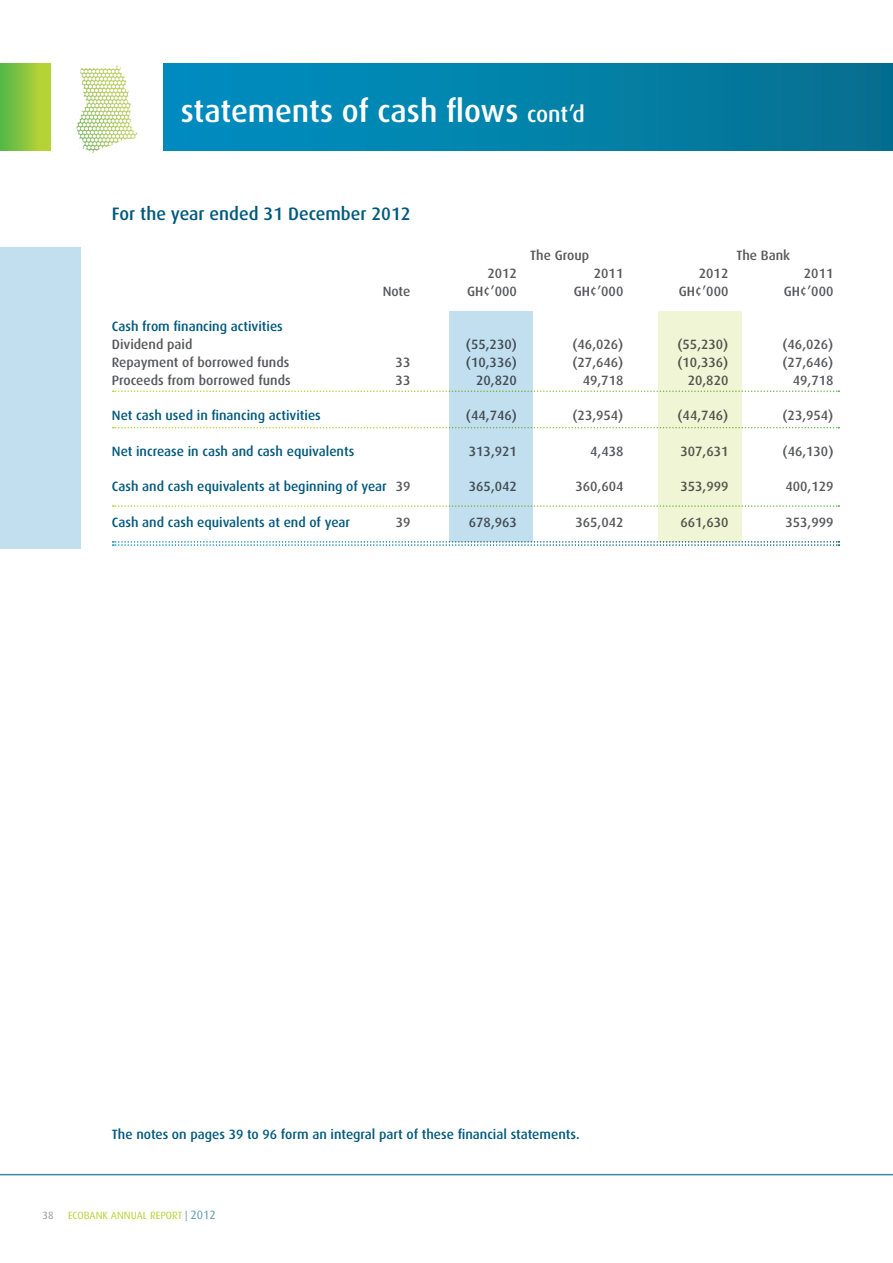
<style>
.page{position:relative;width:893px;height:1263px;background:#fff}
.page>*{position:absolute;margin:0;border:0;box-sizing:border-box;transform-origin:0 0}
.t1{font:500 31.5px "Dax";color:#fff}
.t2{font:500 18px "Dax";color:#00597c}
.t3{font:500 13.5px "Dax";color:#57585a}
.t4{font:500 13.5px "Dax";color:#00597c}
.t5{font:10.5px "Dax";color:#b5d334}
.t6{font:10.5px "Dax";color:#939598}
.s1{font-size:22.5px}
.s2{color:#57585a}
.s3{color:#5c98b5}
.s4{font-size:12px;color:#5c98b5}
</style>
<div class="page">
<hr style="left:0;top:1174px;width:893px;height:1px;background:#3f89a8">
<div style="left:0;top:63px;width:51px;height:88px;background:linear-gradient(to right,#54b749,#c7d731)"></div>
<div style="left:163px;top:63px;width:730px;height:88px;background:linear-gradient(to right,#0090c3,#067190)"></div>
<div style="left:0;top:247px;width:80px;height:302px;background:#c2dfef"></div>
<svg style="left:113px;top:390px;width:726px;height:2px"></svg>
<svg style="left:113px;top:427px;width:726px;height:1px"></svg>
<svg style="left:113px;top:505px;width:726px;height:2px"></svg>
<svg style="left:113px;top:541px;width:726px;height:5px"></svg>
<div style="left:658px;top:312px;width:84px;height:230px;background:#f0f5d5"></div>
<div style="left:449px;top:312px;width:84px;height:230px;background:#c2dfef"></div>
<img style="left:76px;top:65px;width:62px;height:87px">
<h1 class="t1" style="left:181px;top:93px;width:405px">statements of cash flows <span class="s1">cont’d</span></h1>
<h2 class="t2" style="left:112px;top:204px;width:300px">For the year ended 31 December 2012</h2>
<p class="t3" style="left:530px;top:248px;width:60px">The Group</p>
<p class="t3" style="left:736px;top:248px;width:55px">The Bank</p>
<p class="t3" style="left:487px;top:266px;width:31px">2012</p>
<p class="t3" style="left:594px;top:266px;width:31px">2011</p>
<p class="t3" style="left:699px;top:266px;width:31px">2012</p>
<p class="t3" style="left:804px;top:266px;width:31px">2011</p>
<p class="t3" style="left:383px;top:284px;width:29px">Note</p>
<p class="t3" style="left:467px;top:284px;width:51px">GH¢’000</p>
<p class="t3" style="left:574px;top:284px;width:51px">GH¢’000</p>
<p class="t3" style="left:679px;top:284px;width:51px">GH¢’000</p>
<p class="t3" style="left:784px;top:284px;width:51px">GH¢’000</p>
<p class="t4" style="left:112px;top:319px;width:173px">Cash from financing activities</p>
<p class="t3" style="left:112px;top:337px;width:82px">Dividend paid</p>
<p class="t3" style="left:466px;top:337px;width:52px">(55,230)</p>
<p class="t3" style="left:572px;top:337px;width:52px">(46,026)</p>
<p class="t3" style="left:677px;top:337px;width:52px">(55,230)</p>
<p class="t3" style="left:782px;top:337px;width:52px">(46,026)</p>
<p class="t3" style="left:112px;top:355px;width:179px">Repayment of borrowed funds</p>
<p class="t3" style="left:396px;top:355px;width:16px">33</p>
<p class="t3" style="left:466px;top:355px;width:52px">(10,336)</p>
<p class="t3" style="left:572px;top:355px;width:52px">(27,646)</p>
<p class="t3" style="left:677px;top:355px;width:52px">(10,336)</p>
<p class="t3" style="left:782px;top:355px;width:52px">(27,646)</p>
<p class="t3" style="left:112px;top:372px;width:180px">Proceeds from borrowed funds</p>
<p class="t3" style="left:396px;top:372px;width:16px">33</p>
<p class="t3" style="left:476px;top:372px;width:42px">20,820</p>
<p class="t3" style="left:583px;top:372px;width:42px">49,718</p>
<p class="t3" style="left:688px;top:372px;width:42px">20,820</p>
<p class="t3" style="left:793px;top:372px;width:42px">49,718</p>
<p class="t4" style="left:112px;top:408px;width:210px">Net cash used in financing activities</p>
<p class="t3" style="left:466px;top:408px;width:52px">(44,746)</p>
<p class="t3" style="left:572px;top:408px;width:52px">(23,954)</p>
<p class="t3" style="left:677px;top:408px;width:52px">(44,746)</p>
<p class="t3" style="left:782px;top:408px;width:52px">(23,954)</p>
<p class="t4" style="left:112px;top:443px;width:244px">Net increase in cash and cash equivalents</p>
<p class="t3" style="left:469px;top:443px;width:50px">313,921</p>
<p class="t3" style="left:590px;top:443px;width:35px">4,438</p>
<p class="t3" style="left:680px;top:443px;width:50px">307,631</p>
<p class="t3" style="left:782px;top:443px;width:52px">(46,130)</p>
<p class="t4" style="left:112px;top:479px;width:300px">Cash and cash equivalents at beginning of year <span class="s2">39</span></p>
<p class="t3" style="left:469px;top:479px;width:50px">365,042</p>
<p class="t3" style="left:575px;top:479px;width:50px">360,604</p>
<p class="t3" style="left:680px;top:479px;width:50px">353,999</p>
<p class="t3" style="left:785px;top:479px;width:50px">400,129</p>
<p class="t4" style="left:112px;top:514px;width:240px">Cash and cash equivalents at end of year</p>
<p class="t3" style="left:396px;top:514px;width:16px">39</p>
<p class="t3" style="left:469px;top:514px;width:50px">678,963</p>
<p class="t3" style="left:575px;top:514px;width:50px">365,042</p>
<p class="t3" style="left:680px;top:514px;width:50px">661,630</p>
<p class="t3" style="left:785px;top:514px;width:50px">353,999</p>
<p class="t4" style="left:112px;top:1127px;width:469px">The notes on pages 39 to 96 form an integral part of these financial statements.</p>
<p class="t6" style="left:43px;top:1209px;width:13px">38</p>
<p class="t5" style="left:68px;top:1209px;width:149px">ECOBANK ANNUAL REPORT <span class="s3">|</span> <span class="s4">2012</span></p>
</div>
